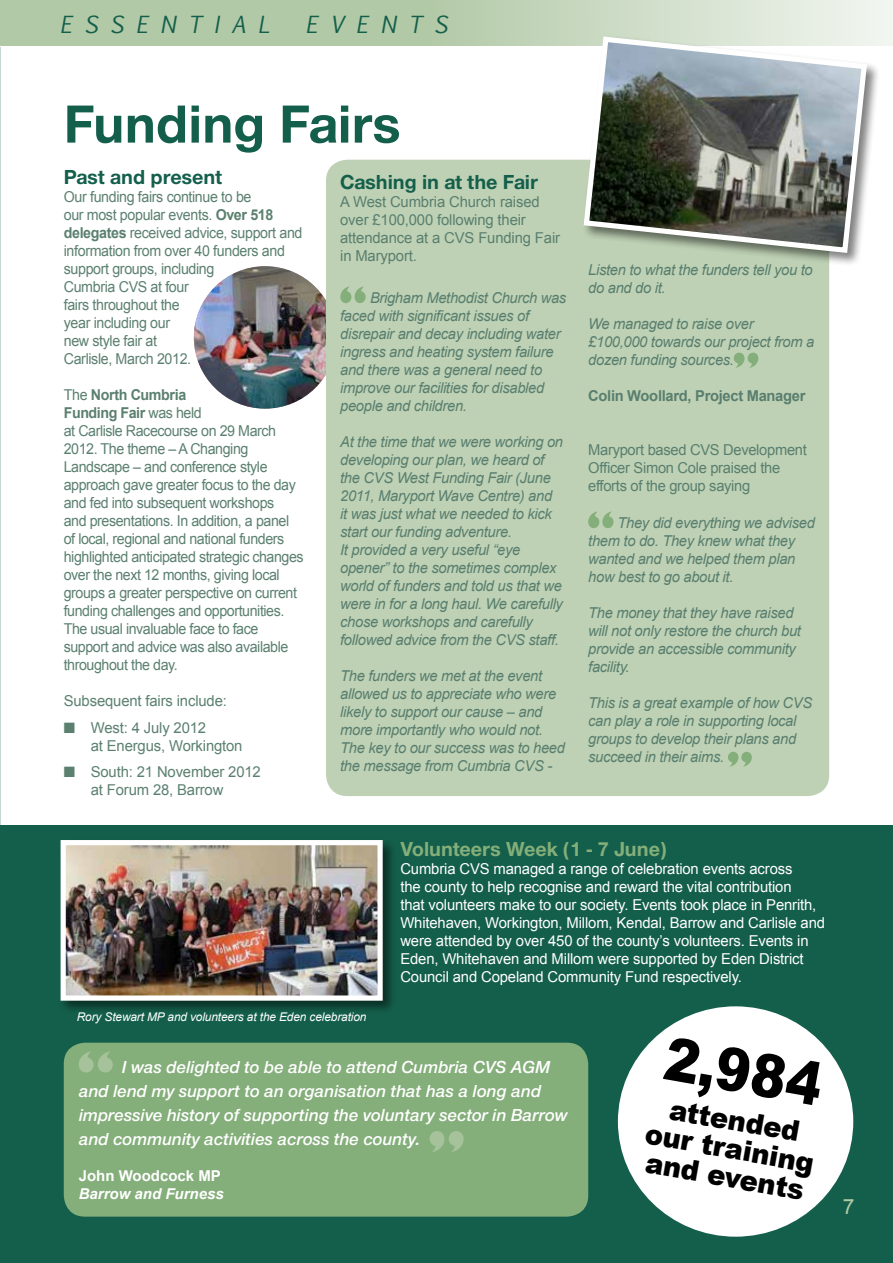
<style>
.page{position:relative;width:893px;height:1263px;background:#fff}
.page>*{position:absolute;margin:0;border:0;box-sizing:border-box;transform-origin:0 0}
.t1{font:900 59.55px "Arial";color:#000;scale:.89 1}
.t2{font:700 55.5px "Nimbus Sans Novus T";color:#145f4b}
.t3{font:900 28.2px/28.2px "Arial";color:#000;text-align:center}
.t4{font:italic 22.5px "Euphemia UCAS";letter-spacing:.55em;color:#145f4b}
.t5{font:700 21px "Nimbus Sans Novus T";color:#145f4b}
.t6{font:700 21px "Nimbus Sans Novus T";color:#84ae7a}
.t7{font:21px "Arial";color:#b2c9a7}
.t8{font:italic 600 18px/24px "Nimbus Sans Novus T";color:#fff}
.t9{font:italic 15px/18px "Arial";letter-spacing:-.02em;color:#597e6f}
.t10{font:15px/18px "Arial";letter-spacing:-.03em;color:#5b8070;scale:.95 1}
.t11{font:15px/18px "Arial";letter-spacing:-.01em;color:#fff}
.t12{font:15px/18px "Arial";letter-spacing:-.01em;color:#597e6f}
.t13{font:15px/18px "Arial";letter-spacing:-.01em;color:#5b8070}
.t14{font:700 15px "Arial";letter-spacing:-.02em;color:#597e6f}
.t15{font:italic 700 15px "Arial";color:#fff}
.t16{font:700 15px "Arial";color:#fff}
.t17{font:italic 12px "Arial";letter-spacing:-.01em;color:#fff}
.s1{font-weight:700}
.s2{color:#84ae7a}
</style>
<div class="page">
<img style="left:194px;top:266px;width:142px;height:143px;border-radius:71px">
<div style="left:1px;top:825px;width:892px;height:438px;background:#145f4b"></div>
<div style="left:64px;top:1043px;width:524px;height:173px;background:#84ae7a;border-radius:21px"></div>
<svg style="left:0;top:0;width:893px;height:46px;background:#c0d3b7"></svg>
<div style="left:326px;top:160px;width:503px;height:636px;background:#bed1b4;border-radius:21px"></div>
<div style="left:582px;top:35px;width:299px;height:231px;background:#000;opacity:.5"></div>
<svg style="left:581px;top:34px;width:289px;height:222px;background:#868d87"></svg>
<svg style="left:340px;top:286px;width:26px;height:17px"></svg>
<svg style="left:734px;top:353px;width:24px;height:15px"></svg>
<svg style="left:588px;top:511px;width:25px;height:17px"></svg>
<svg style="left:728px;top:752px;width:24px;height:14px"></svg>
<svg style="left:79px;top:1051px;width:34px;height:21px"></svg>
<svg style="left:429px;top:1131px;width:35px;height:21px"></svg>
<div style="left:58px;top:838px;width:339px;height:177px;background:#000;opacity:.5"></div>
<img style="left:67px;top:846px;width:310px;height:149px">
<div style="left:61px;top:840px;width:322px;height:161px;border:5px solid #fff"></div>
<div style="left:618px;top:1006px;width:235px;height:231px;background:#fff;border-radius:50%"></div>
<h3 class="t4" style="left:60px;top:8px;width:211px">ESSENTIAL</h3>
<h3 class="t4" style="left:305px;top:8px;width:143px">EVENTS</h3>
<h2 class="t2" style="left:64px;top:91px;width:338px">Funding Fairs</h2>
<h3 class="t5" style="left:64px;top:165px;width:160px">Past and present</h3>
<p class="t10" style="left:64px;top:188px;width:253px">Our funding fairs continue to be<br>our most popular events. <span class="s1">Over 518 delegates</span> received advice, support and information from over 40 funders and support groups, including<br>Cumbria CVS at four<br>fairs throughout the<br>year including our<br>new style fair at<br>Carlisle, March 2012.</p>
<p class="t10" style="left:64px;top:386px;width:254px">The <span class="s1">North Cumbria<br>Funding Fair</span> was held<br>at Carlisle Racecourse on 29 March 2012. The theme – A Changing Landscape – and conference style approach gave greater focus to the day and fed into subsequent workshops<br>and presentations. In addition, a panel of local, regional and national funders highlighted anticipated strategic changes over the next 12 months, giving local groups a greater perspective on current funding challenges and opportunities.<br>The usual invaluable face to face support and advice was also available throughout the day.</p>
<p class="t13" style="left:64px;top:692px;width:165px">Subsequent fairs include:</p>
<p class="t13" style="left:91px;top:718px;width:153px;text-indent:-27px">■ West: 4 July 2012<br>at Energus, Workington</p>
<p class="t13" style="left:91px;top:763px;width:172px;text-indent:-27px">■ South: 21 November 2012 at Forum 28, Barrow</p>
<h3 class="t5" style="left:340px;top:170px;width:199px">Cashing in at the Fair</h3>
<p class="t12" style="left:340px;top:193px;width:221px">A West Cumbria Church raised over £100,000 following their attendance at a CVS Funding Fair in Maryport.</p>
<p class="t9" style="left:340px;top:289px;width:228px;text-indent:30px">Brigham Methodist Church was faced with significant issues of disrepair and decay including water ingress and heating system failure and there was a general need to improve our facilities for disabled people and children.</p>
<p class="t9" style="left:340px;top:433px;width:224px">At the time that we were working on developing our plan, we heard of the CVS West Funding Fair (June<br>2011, Maryport Wave Centre) and<br>it was just what we needed to kick start our funding adventure.<br>It provided a very useful “eye opener” to the sometimes complex world of funders and told us that we were in for a long haul. We carefully chose workshops and carefully followed advice from the CVS staff.</p>
<p class="t9" style="left:340px;top:667px;width:226px">The funders we met at the event allowed us to appreciate who were likely to support our cause – and more importantly who would not.<br>The key to our success was to heed the message from Cumbria CVS -</p>
<p class="t9" style="left:588px;top:260px;width:226px">Listen to what the funders tell you to do and do it.</p>
<p class="t9" style="left:588px;top:314px;width:228px">We managed to raise over £100,000 towards our project from a dozen funding sources.</p>
<p class="t14" style="left:588px;top:385px;width:219px">Colin Woollard, Project Manager</p>
<p class="t12" style="left:588px;top:440px;width:220px">Maryport based CVS Development<br>Officer Simon Cole praised the efforts of the group saying</p>
<p class="t9" style="left:588px;top:514px;width:228px;text-indent:29px">They did everything we advised them to do. They knew what they wanted and we helped them plan how best to go about it.</p>
<p class="t9" style="left:588px;top:604px;width:214px">The money that they have raised will not only restore the church but provide an accessible community facility.</p>
<p class="t9" style="left:588px;top:694px;width:225px">This is a great example of how CVS can play a role in supporting local groups to develop their plans and succeed in their aims.</p>
<p class="t17" style="left:77px;top:1009px;width:291px">Rory Stewart MP and volunteers at the Eden celebration</p>
<h3 class="t6" style="left:400px;top:837px;width:268px">Volunteers Week (1 - 7 June)</h3>
<p class="t11" style="left:400px;top:860px;width:426px">Cumbria CVS managed a range of celebration events across<br>the county to help recognise and reward the vital contribution<br>that volunteers make to our society. Events took place in Penrith, Whitehaven, Workington, Millom, Kendal, Barrow and Carlisle and were attended by over 450 of the county’s volunteers. Events in Eden, Whitehaven and Millom were supported by Eden District Council and Copeland Community Fund respectively.</p>
<p class="t8" style="left:79px;top:1054px;width:490px;text-indent:43px">I was delighted to be able to attend Cumbria CVS AGM and lend my support to an organisation that has a long and impressive history of supporting the voluntary sector in Barrow and community activities across the county.<span class="s2">.</span></p>
<p class="t16" style="left:79px;top:1165px;width:144px">John Woodcock MP</p>
<p class="t15" style="left:79px;top:1183px;width:147px">Barrow and Furness</p>
<h1 class="t1" style="left:673px;top:1015px;width:180px;rotate:10deg">2,984</h1>
<h3 class="t3" style="left:653px;top:1091px;width:173px;rotate:10deg">attended our training and events</h3>
<h3 class="t7" style="left:843px;top:1193px;width:13px">7</h3>
</div>
